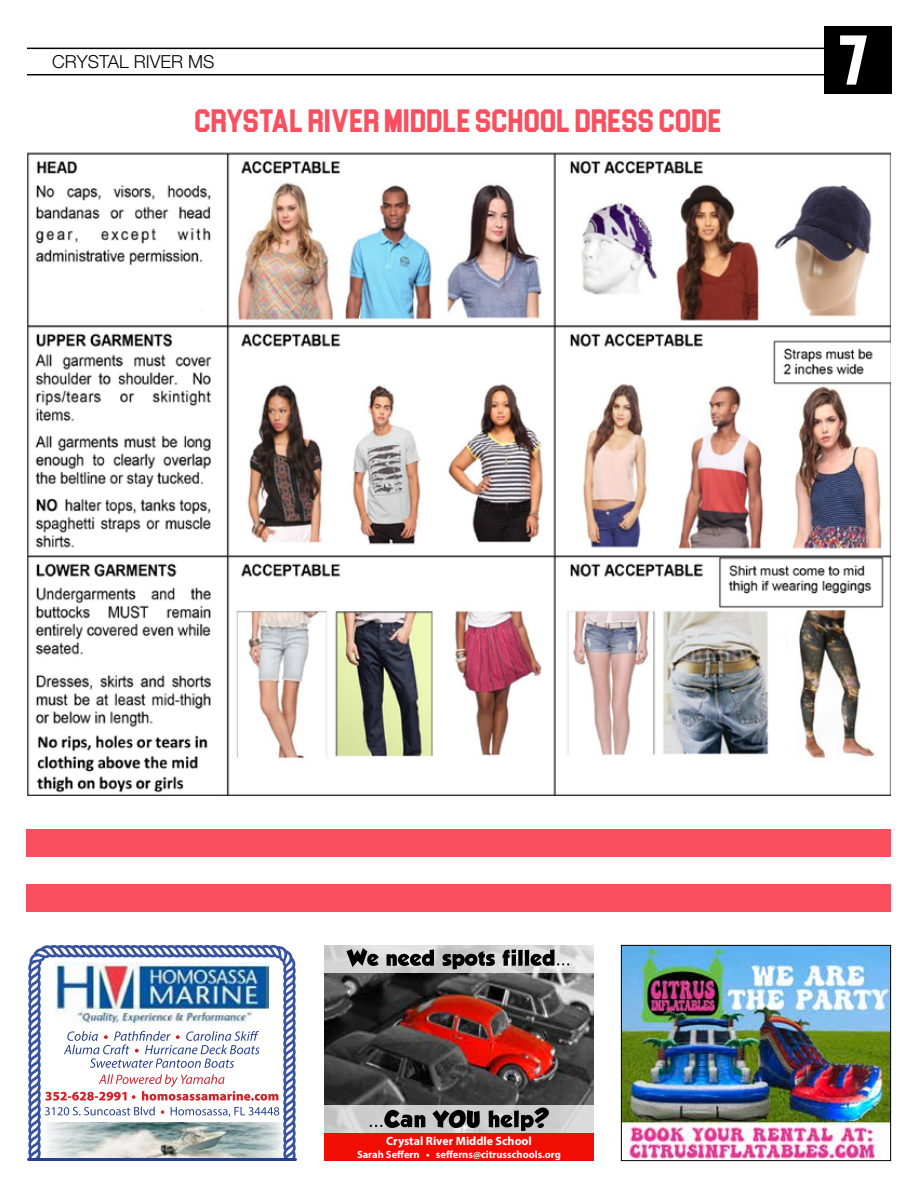
<style>
.page{position:relative;width:918px;height:1188px;background:#fff}
.page>*{position:absolute;margin:0;border:0;box-sizing:border-box;transform-origin:0 0}
.t1{font:72px "Blockletter";color:#fff}
.t2{font:33px "Blockletter";color:#f94f5e}
.t3{font:300 18px "Helvetica Neue LT Pro";color:#000}
.t4{font:700 12px "Myriad Pro";color:#fff}
.t5{font:700 10.5px "Myriad Pro";color:#fff}
</style>
<div class="page">
<hr style="left:27px;top:48px;width:864px;height:1px;background:#000">
<hr style="left:27px;top:74px;width:864px;height:1px;background:#000">
<div style="left:824px;top:26px;width:68px;height:68px;background:#000"></div>
<div style="left:27px;top:884px;width:864px;height:28px;background:#f94f5e"></div>
<div style="left:27px;top:829px;width:864px;height:28px;background:#f94f5e"></div>
<img style="left:27px;top:152px;width:864px;height:644px">
<img style="left:623px;top:947px;width:266px;height:212px">
<div style="left:621px;top:945px;width:270px;height:216px;border:1px solid #000"></div>
<svg style="left:28px;top:945px;width:268px;height:213px"></svg>
<svg style="left:64px;top:1031px;width:196px;height:37px"></svg>
<svg style="left:171px;top:1107px;width:108px;height:10px"></svg>
<svg style="left:161px;top:1110px;width:3px;height:4px"></svg>
<svg style="left:45px;top:1107px;width:110px;height:8px"></svg>
<svg style="left:45px;top:1074px;width:233px;height:27px"></svg>
<img style="left:40px;top:1122px;width:244px;height:36px">
<img style="left:56px;top:963px;width:212px;height:62px">
<hr style="left:28px;top:1158px;width:268px;height:3px;background:#25408f">
<img style="left:324px;top:973px;width:270px;height:132px">
<svg style="left:324px;top:945px;width:270px;height:28px;background:#d6d6d6"></svg>
<svg style="left:324px;top:1105px;width:270px;height:28px;background:#d1d1d1"></svg>
<div style="left:324px;top:1133px;width:270px;height:28px;background:#f10d02"></div>
<svg style="left:347px;top:948px;width:222px;height:21px;background:#878787"></svg>
<svg style="left:370px;top:1107px;width:179px;height:24px;background:#838383"></svg>
<h3 class="t3" style="left:52px;top:51px;width:164px">CRYSTAL RIVER MS</h3>
<h2 class="t2" style="left:195px;top:97px;width:529px">CRYSTAL RIVER MIDDLE SCHOOL DRESS CODE</h2>
<h1 class="t1" style="left:840px;top:8px;width:34px">7</h1>
<p class="t4" style="left:386px;top:1133px;width:147px">Crystal River Middle School</p>
<p class="t5" style="left:357px;top:1147px;width:205px">Sarah Seffern • sefferns@citrusschools.org</p>
</div>
